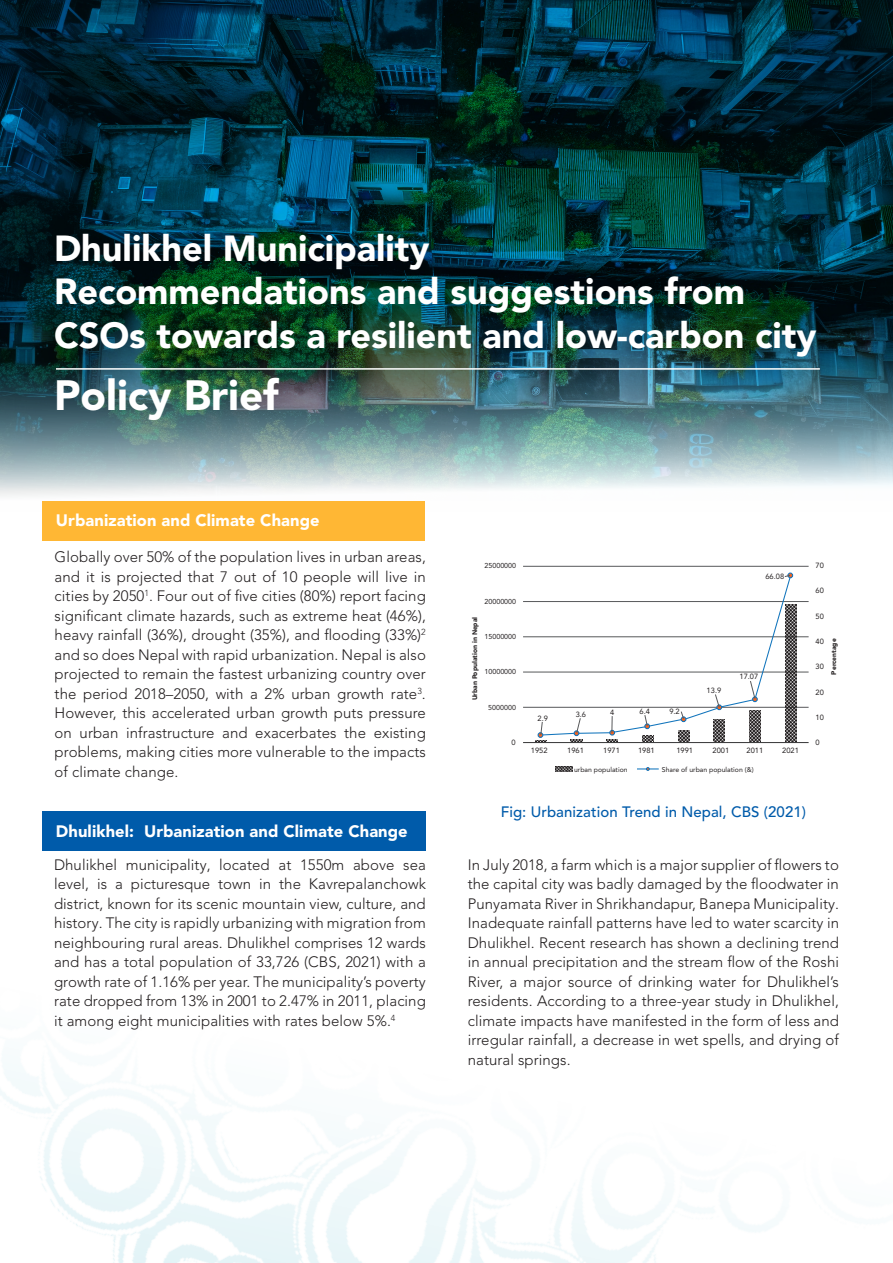
<style>
.page{position:relative;width:893px;height:1263px;background:#fff}
.page>*{position:absolute;margin:0;border:0;box-sizing:border-box;transform-origin:0 0}
.t1{font:900 42px "Avenir LT Pro";color:#fff}
.t2{font:900 36px/43.2px "Avenir LT Pro";color:#fff}
.t3{font:900 16.5px "Avenir LT Pro";letter-spacing:.005em;color:#fff}
.t4{font:300 15px/19.5px "Avenir LT Pro";letter-spacing:.005em;color:#231f20;text-align:justify}
.t5{font:500 15px "Avenir LT Pro";letter-spacing:.005em;color:#005baa}
.t6{font:7.5px "Avenir LT Std";color:#231f20}
.t7{font:7.05px "Avenir LT Std";color:#231f20}
.t8{font:6.9px "Avenir LT Std";color:#231f20}
.t9{font:700 6.75px "Nirmala UI";color:#231f20}
.t10{font:900 6.75px "Avenir LT Std";color:#231f20}
</style>
<div class="page">
<img style="left:0;top:512px;width:809px;height:751px">
<img style="left:0;top:0;width:893px;height:496px">
<div style="left:43px;top:501px;width:382px;height:39px;background:#ffb734"></div>
<div style="left:43px;top:811px;width:383px;height:39px;background:#005baa"></div>
<hr style="left:56px;top:368px;width:764px;height:2px;background:#fff">
<hr style="left:523px;top:707px;width:286px;height:1px;background:#57585a">
<hr style="left:523px;top:672px;width:286px;height:1px;background:#57585a">
<hr style="left:523px;top:636px;width:286px;height:1px;background:#57585a">
<hr style="left:523px;top:601px;width:286px;height:1px;background:#57585a">
<hr style="left:523px;top:566px;width:286px;height:1px;background:#57585a">
<svg style="left:793px;top:605px;width:3px;height:137px"></svg>
<svg style="left:556px;top:766px;width:17px;height:6px"></svg>
<hr style="left:523px;top:742px;width:286px;height:1px;background:#3e3e3f">
<svg style="left:637px;top:767px;width:22px;height:4px"></svg>
<svg style="left:535px;top:572px;width:258px;height:170px"></svg>
<p class="t2" style="left:54px;top:227px;width:377px">Dhulikhel Municipality</p>
<p class="t2" style="left:54px;top:270px;width:764px">Recommendations and suggestions from<br>CSOs towards a resilient and low-carbon city</p>
<p class="t1" style="left:54px;top:370px;width:226px">Policy Brief</p>
<p class="t3" style="left:56px;top:510px;width:265px">Urbanization and Climate Change</p>
<p class="t4" style="left:55px;top:547px;width:373px">Globally over 50% of the population lives in urban areas, and it is projected that 7 out of 10 people will live in cities by 2050<sup>1</sup>. Four out of five cities (80%) report facing significant climate hazards, such as extreme heat (46%), heavy rainfall (36%), drought (35%), and flooding (33%)<sup>2 </sup>and so does Nepal with rapid urbanization. Nepal is also projected to remain the fastest urbanizing country over the period 2018–2050, with a 2% urban growth rate<sup>3</sup>.<br>However, this accelerated urban growth puts pressure on urban infrastructure and exacerbates the existing problems, making cities more vulnerable to the impacts of climate change.</p>
<p class="t3" style="left:56px;top:821px;width:353px">Dhulikhel: Urbanization and Climate Change</p>
<p class="t4" style="left:54px;top:855px;width:373px">Dhulikhel municipality, located at 1550m above sea level, is a picturesque town in the Kavrepalanchowk district, known for its scenic mountain view, culture, and history. The city is rapidly urbanizing with migration from neighbouring rural areas. Dhulikhel comprises 12 wards and has a total population of 33,726 (CBS, 2021) with a growth rate of 1.16% per year. The municipality’s poverty rate dropped from 13% in 2001 to 2.47% in 2011, placing it among eight municipalities with rates below 5%.<sup>4</sup></p>
<p class="t7" style="left:485px;top:561px;width:33px">25000000</p>
<p class="t6" style="left:816px;top:561px;width:10px">70</p>
<p class="t6" style="left:765px;top:572px;width:20px">66.08</p>
<p class="t6" style="left:816px;top:586px;width:10px">60</p>
<p class="t7" style="left:485px;top:597px;width:33px">20000000</p>
<p class="t9" style="left:469px;top:700px;width:85px;rotate:-90deg">Urban Population in Nepal</p>
<p class="t7" style="left:485px;top:633px;width:33px">15000000</p>
<p class="t7" style="left:485px;top:667px;width:33px">10000000</p>
<p class="t6" style="left:707px;top:685px;width:16px">13.9</p>
<p class="t6" style="left:739px;top:672px;width:20px">17.07</p>
<p class="t6" style="left:816px;top:612px;width:10px">50</p>
<p class="t6" style="left:816px;top:637px;width:10px">40</p>
<p class="t10" style="left:830px;top:674px;width:37px;rotate:-90deg">Percentage</p>
<p class="t6" style="left:816px;top:662px;width:10px">30</p>
<p class="t6" style="left:816px;top:687px;width:10px">20</p>
<p class="t7" style="left:488px;top:703px;width:29px">5000000</p>
<p class="t6" style="left:610px;top:708px;width:6px">4</p>
<p class="t6" style="left:640px;top:707px;width:12px">6.4</p>
<p class="t6" style="left:669px;top:707px;width:12px">9.2</p>
<p class="t6" style="left:576px;top:710px;width:12px">3.6</p>
<p class="t6" style="left:816px;top:713px;width:10px">10</p>
<p class="t6" style="left:538px;top:713px;width:12px">2.9</p>
<p class="t6" style="left:531px;top:746px;width:18px">1952</p>
<p class="t6" style="left:567px;top:746px;width:18px">1961</p>
<p class="t6" style="left:603px;top:746px;width:18px">1971</p>
<p class="t6" style="left:638px;top:746px;width:18px">1981</p>
<p class="t6" style="left:676px;top:746px;width:18px">1991</p>
<p class="t6" style="left:713px;top:746px;width:18px">2001</p>
<p class="t6" style="left:746px;top:746px;width:18px">2011</p>
<p class="t6" style="left:782px;top:746px;width:18px">2021</p>
<p class="t6" style="left:511px;top:738px;width:6px">0</p>
<p class="t6" style="left:816px;top:738px;width:6px">0</p>
<p class="t8" style="left:574px;top:765px;width:55px">urban population</p>
<p class="t8" style="left:662px;top:765px;width:93px">Share of urban population (&amp;)</p>
<p class="t5" style="left:501px;top:803px;width:307px">Fig: Urbanization Trend in Nepal, CBS (2021)</p>
<p class="t4" style="left:468px;top:855px;width:373px">In July 2018, a farm which is a major supplier of flowers to the capital city was badly damaged by the floodwater in Punyamata River in Shrikhandapur, Banepa Municipality.<br>Inadequate rainfall patterns have led to water scarcity in Dhulikhel. Recent research has shown a declining trend in annual precipitation and the stream flow of the Roshi River, a major source of drinking water for Dhulikhel’s residents. According to a three-year study in Dhulikhel, climate impacts have manifested in the form of less and irregular rainfall, a decrease in wet spells, and drying of natural springs.</p>
</div>
